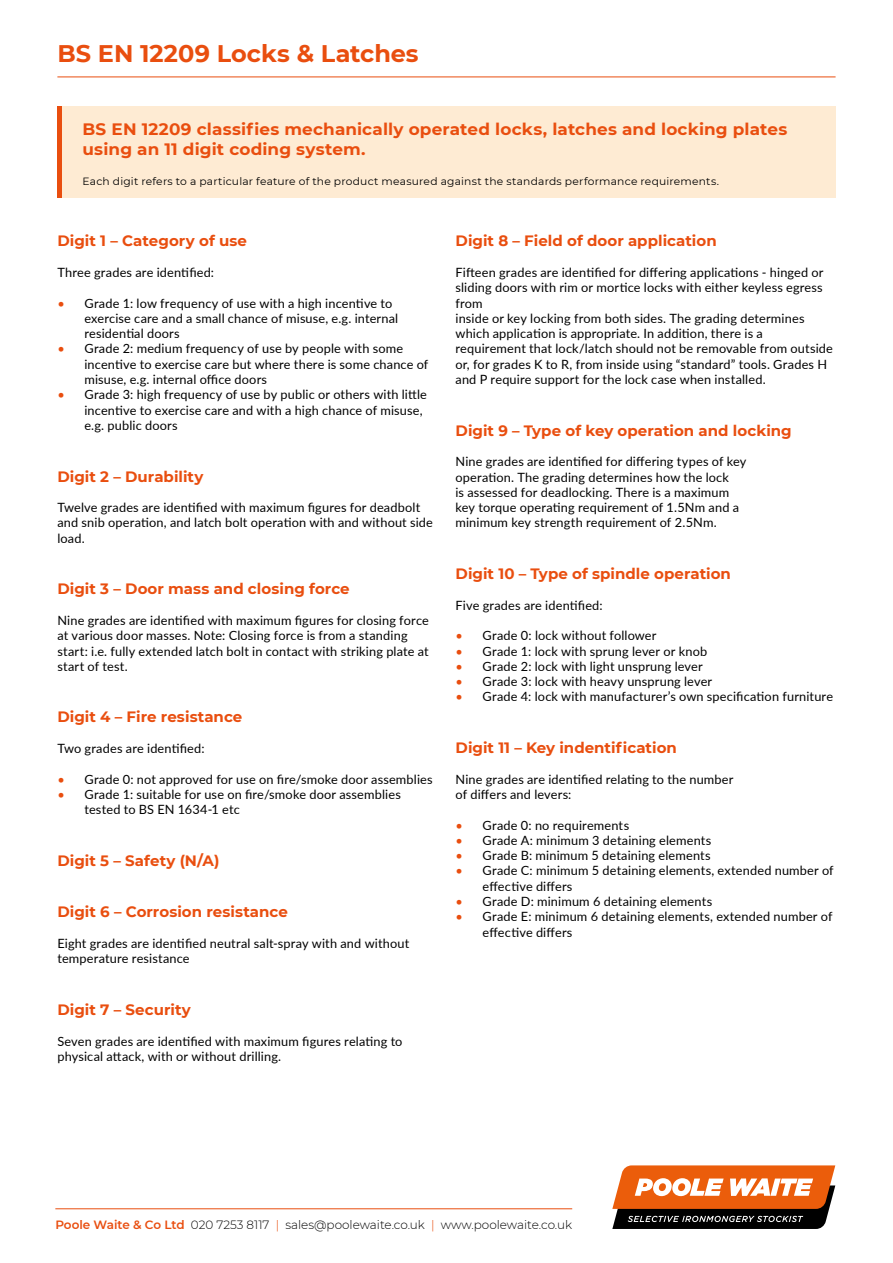
<style>
.page{position:relative;width:893px;height:1263px;background:#fff}
.page>*{position:absolute;margin:0;border:0;box-sizing:border-box;transform-origin:0 0}
.t1{font:700 24px "Montserrat";color:#e94e0f}
.t2{font:700 16.5px/19.8px "Montserrat";letter-spacing:.01em;color:#e94e0f}
.t3{font:700 15px "Montserrat";letter-spacing:.005em;color:#e94e0f}
.t4{font:12.75px/15.3px "Lato";letter-spacing:.015em;color:#000}
.t5{font:300 12px "Montserrat";color:#000}
.t6{font:10.5px "Montserrat";letter-spacing:.02em;color:#000}
.s1{color:#e94e0f}
.s2{font-weight:600;color:#e94e0f}
</style>
<div class="page">
<hr style="left:57px;top:77px;width:779px;height:1px;background:#e94e0f">
<hr style="left:55px;top:1208px;width:517px;height:1px;background:#e94e0f">
<svg style="left:612px;top:1165px;width:223px;height:64px"></svg>
<div style="left:57px;top:106px;width:779px;height:92px;background:#feebd3"></div>
<hr style="left:57px;top:106px;width:4px;height:92px;background:#e94e0f">
<h1 class="t1" style="left:57px;top:36px;width:363px">BS EN 12209 Locks &amp; Latches</h1>
<p class="t2" style="left:83px;top:118px;width:706px">BS EN 12209 classifies mechanically operated locks, latches and locking plates using an 11 digit coding system.</p>
<p class="t6" style="left:83px;top:174px;width:638px">Each digit refers to a particular feature of the product measured against the standards performance requirements.</p>
<p class="t3" style="left:57px;top:230px;width:191px">Digit 1 – Category of use</p>
<p class="t4" style="left:57px;top:264px;width:158px">Three grades are identified:</p>
<p class="t4" style="left:84px;top:295px;width:315px;text-indent:-27px"><span class="s1">•</span> Grade 1: low frequency of use with a high incentive to exercise care and a small chance of misuse, e.g. internal residential doors</p>
<p class="t4" style="left:84px;top:341px;width:345px;text-indent:-27px"><span class="s1">•</span> Grade 2: medium frequency of use by people with some incentive to exercise care but where there is some chance of misuse, e.g. internal office doors</p>
<p class="t4" style="left:84px;top:386px;width:344px;text-indent:-27px"><span class="s1">•</span> Grade 3: high frequency of use by public or others with little incentive to exercise care and with a high chance of misuse, e.g. public doors</p>
<p class="t3" style="left:57px;top:465px;width:147px">Digit 2 – Durability</p>
<p class="t4" style="left:57px;top:499px;width:377px">Twelve grades are identified with maximum figures for deadbolt and snib operation, and latch bolt operation with and without side load.</p>
<p class="t3" style="left:57px;top:578px;width:294px">Digit 3 – Door mass and closing force</p>
<p class="t4" style="left:57px;top:612px;width:373px">Nine grades are identified with maximum figures for closing force at various door masses. Note: Closing force is from a standing start: i.e. fully extended latch bolt in contact with striking plate at start of test.</p>
<p class="t3" style="left:57px;top:706px;width:186px">Digit 4 – Fire resistance</p>
<p class="t4" style="left:57px;top:740px;width:149px">Two grades are identified:</p>
<p class="t4" style="left:57px;top:771px;width:377px"><span class="s1">•</span> Grade 0: not approved for use on fire/smoke door assemblies</p>
<p class="t4" style="left:84px;top:786px;width:318px;text-indent:-27px"><span class="s1">•</span> Grade 1: suitable for use on fire/smoke door assemblies tested to BS EN 1634-1 etc</p>
<p class="t3" style="left:57px;top:850px;width:163px">Digit 5 – Safety (N/A)</p>
<p class="t3" style="left:57px;top:901px;width:232px">Digit 6 – Corrosion resistance</p>
<p class="t4" style="left:57px;top:935px;width:353px">Eight grades are identified neutral salt-spray with and without temperature resistance</p>
<p class="t3" style="left:57px;top:999px;width:135px">Digit 7 – Security</p>
<p class="t4" style="left:57px;top:1033px;width:347px">Seven grades are identified with maximum figures relating to physical attack, with or without drilling.</p>
<p class="t3" style="left:455px;top:230px;width:263px">Digit 8 – Field of door application</p>
<p class="t4" style="left:455px;top:264px;width:379px">Fifteen grades are identified for differing applications - hinged or sliding doors with rim or mortice locks with either keyless egress from<br>inside or key locking from both sides. The grading determines which application is appropriate. In addition, there is a requirement that lock/latch should not be removable from outside or, for grades K to R, from inside using “standard” tools. Grades H and P require support for the lock case when installed.</p>
<p class="t3" style="left:455px;top:419px;width:338px">Digit 9 – Type of key operation and locking</p>
<p class="t4" style="left:455px;top:453px;width:292px">Nine grades are identified for differing types of key operation. The grading determines how the lock<br>is assessed for deadlocking. There is a maximum key torque operating requirement of 1.5Nm and a minimum key strength requirement of 2.5Nm.</p>
<p class="t3" style="left:455px;top:563px;width:277px">Digit 10 – Type of spindle operation</p>
<p class="t4" style="left:455px;top:597px;width:149px">Five grades are identified:</p>
<p class="t4" style="left:455px;top:627px;width:203px"><span class="s1">•</span> Grade 0: lock without follower</p>
<p class="t4" style="left:455px;top:643px;width:253px"><span class="s1">•</span> Grade 1: lock with sprung lever or knob</p>
<p class="t4" style="left:455px;top:658px;width:249px"><span class="s1">•</span> Grade 2: lock with light unsprung lever</p>
<p class="t4" style="left:455px;top:673px;width:258px"><span class="s1">•</span> Grade 3: lock with heavy unsprung lever</p>
<p class="t4" style="left:455px;top:689px;width:379px"><span class="s1">•</span> Grade 4: lock with manufacturer’s own specification furniture</p>
<p class="t3" style="left:455px;top:737px;width:223px">Digit 11 – Key indentification</p>
<p class="t4" style="left:455px;top:771px;width:280px">Nine grades are identified relating to the number of differs and levers:</p>
<p class="t4" style="left:455px;top:817px;width:175px"><span class="s1">•</span> Grade 0: no requirements</p>
<p class="t4" style="left:455px;top:832px;width:257px"><span class="s1">•</span> Grade A: minimum 3 detaining elements</p>
<p class="t4" style="left:455px;top:847px;width:257px"><span class="s1">•</span> Grade B: minimum 5 detaining elements</p>
<p class="t4" style="left:482px;top:863px;width:353px;text-indent:-27px"><span class="s1">•</span> Grade C: minimum 5 detaining elements, extended number of effective differs</p>
<p class="t4" style="left:455px;top:893px;width:258px"><span class="s1">•</span> Grade D: minimum 6 detaining elements</p>
<p class="t4" style="left:482px;top:908px;width:351px;text-indent:-27px"><span class="s1">•</span> Grade E: minimum 6 detaining elements, extended number of effective differs</p>
<p class="t5" style="left:55px;top:1216px;width:518px"><span class="s2">Poole Waite &amp; Co Ltd</span> 020 7253 8117 <span class="s1">|</span> sales@poolewaite.co.uk <span class="s1">|</span> www.poolewaite.co.uk</p>
</div>
